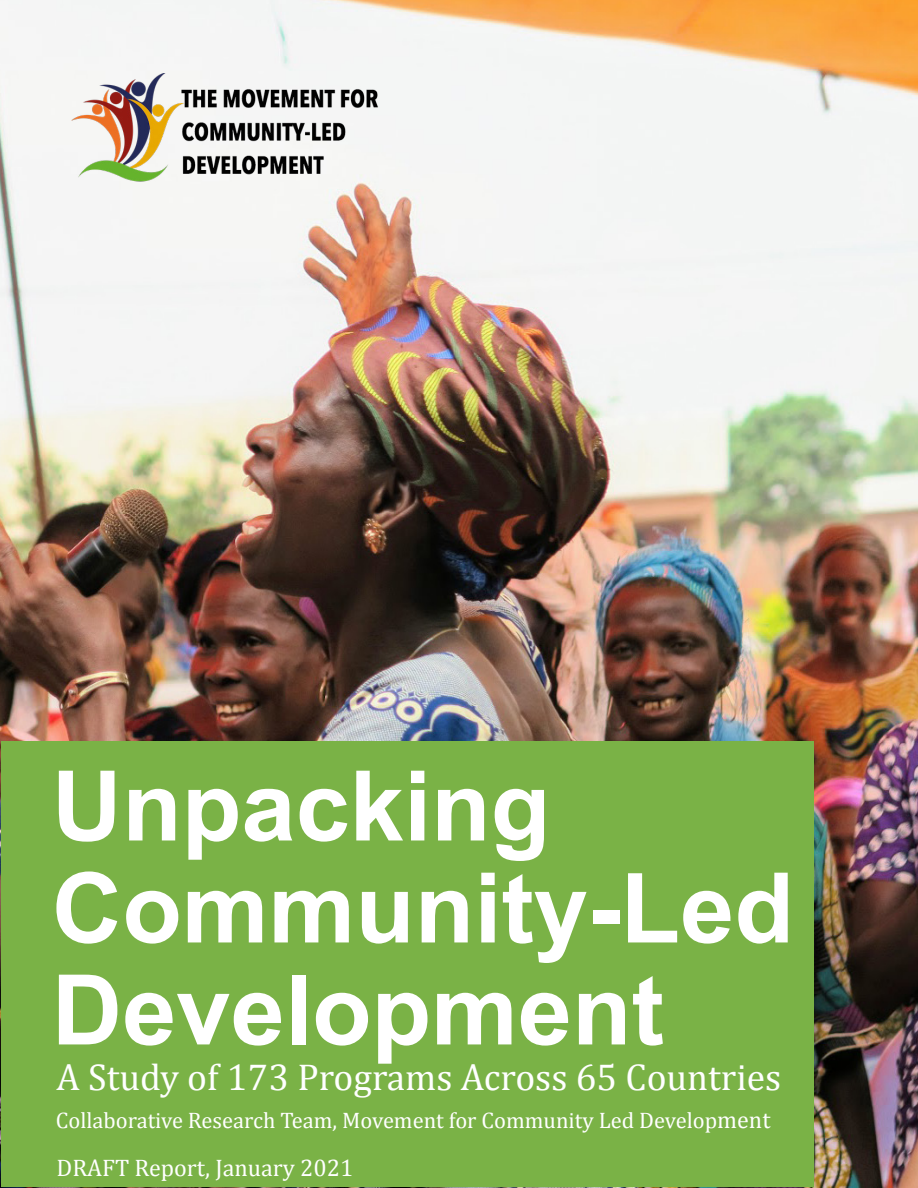
<style>
.page{position:relative;width:918px;height:1188px;background:#fff}
.page>*{position:absolute;margin:0;border:0;box-sizing:border-box;transform-origin:0 0}
.t1{font:700 97.5px/102px "Arial";color:#fff}
.t2{font:37.5px "Cambria";color:#fff}
.t3{font:24px "Cambria";color:#fff}
.t4{font:22.5px "Cambria";color:#fff}
.s1{font-size:24px}
</style>
<div class="page">
<img style="left:0;top:0;width:918px;height:1188px">
<div style="left:1px;top:742px;width:812px;height:445px;background:#7ab246"></div>
<img style="left:71px;top:73px;width:324px;height:108px">
<h1 class="t1" style="left:52px;top:758px;width:744px">Unpacking<br>Community-Led<br>Development</h1>
<h2 class="t2" style="left:56px;top:1055px;width:726px">A Study of 173 Programs Across 65 Countries</h2>
<p class="t4" style="left:56px;top:1107px;width:716px">Collaborative Research Team, Movement for Community Led Develop<span class="s1">ment</span></p>
<p class="t3" style="left:56px;top:1154px;width:298px">DRAFT Report, January 2021</p>
</div>
